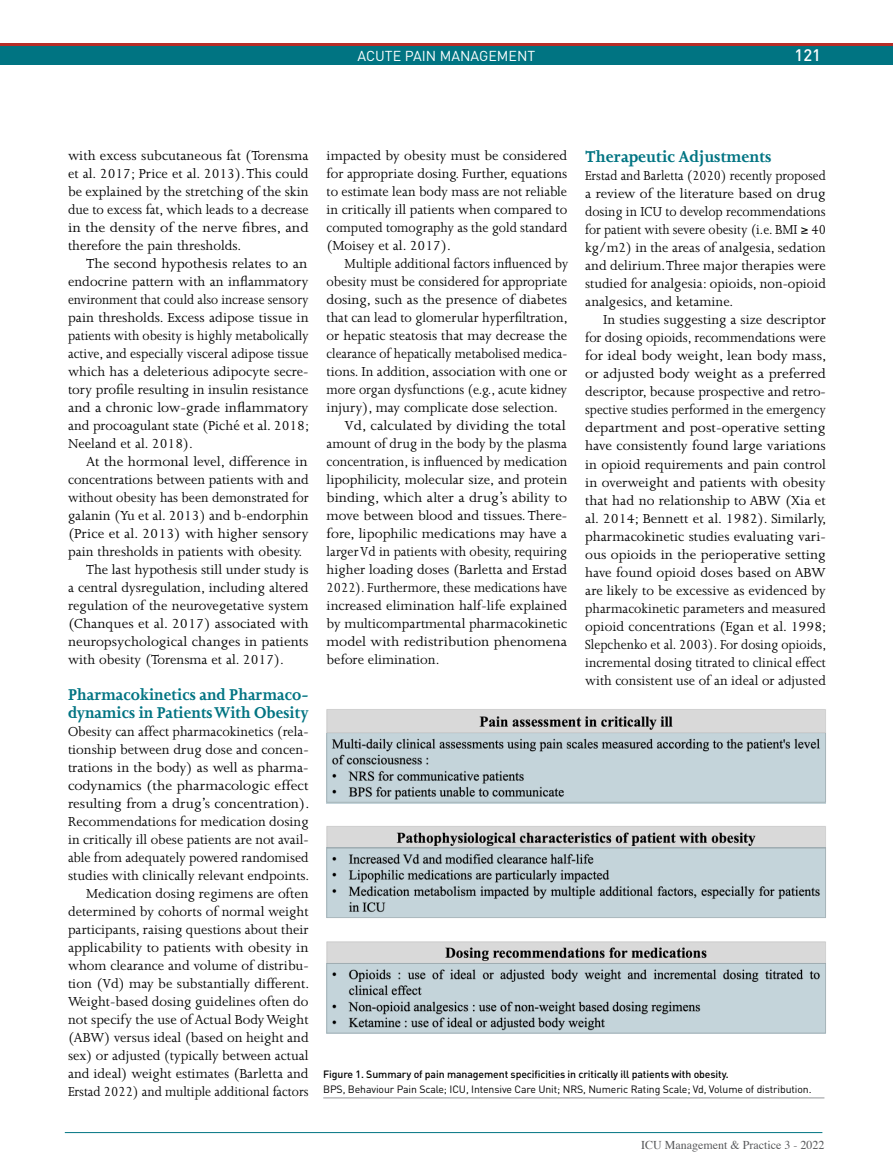
<style>
.page{position:relative;width:893px;height:1174px;background:#fff}
.page>*{position:absolute;margin:0;border:0;box-sizing:border-box;transform-origin:0 0}
.t1{font:700 18px/18px "Joanna";color:#007482;scale:.96 1}
.t2{font:700 18px "Joanna";color:#007482}
.t3{font:500 16.5px "DIN Pro";color:#fff}
.t4{font:15px/18px "Joanna";color:#000;text-align:justify}
.t5{font:15px/18px "Joanna";color:#000;scale:1.06 1}
.t6{font:15px/18px "Joanna";color:#000;text-align:justify;scale:.92 1}
.t7{font:15px "Joanna";color:#000;scale:1.04 1}
.t8{font:15px "Joanna";color:#000;scale:.96 1}
.t9{font:15px "Joanna";color:#000;scale:1.05 1}
.t10{font:15px "Joanna";color:#000;scale:.94 1}
.t11{font:15px "Joanna";color:#000;scale:.95 1}
.t12{font:15px "Joanna";color:#000;scale:.93 1}
.t13{font:15px "Joanna";color:#000;scale:1.07 1}
.t14{font:14.25px "DIN";color:#fff}
.t15{font:12px "Times";color:#58595b}
.t16{font:10.5px "DIN Pro";letter-spacing:-.01em;color:#000}
.t17{font:500 10.5px "DIN Pro";letter-spacing:-.01em;color:#000}
</style>
<div class="page">
<div style="left:0;top:46px;width:893px;height:19px;background:#007482"></div>
<hr style="left:0;top:44px;width:893px;height:2px;background:#b62d27">
<hr style="left:65px;top:1132px;width:757px;height:1px;background:#007482">
<hr style="left:323px;top:1097px;width:501px;height:1px;background:#939598">
<img style="left:326px;top:709px;width:500px;height:325px">
<p class="t14" style="left:358px;top:47px;width:179px">ACUTE PAIN MANAGEMENT</p>
<p class="t3" style="left:795px;top:44px;width:28px">121</p>
<p class="t4" style="left:68px;top:147px;width:242px">with excess subcutaneous fat (Torensma et al. 2017; Price et al. 2013). This could be explained by the stretching of the skin due to excess fat, which leads to a decrease in the density of the nerve fibres, and therefore the pain thresholds.</p>
<p class="t5" style="left:68px;top:255px;width:229px;text-indent:18px">The second hypothesis relates to an endocrine pattern with an inflammatory environment that could also increase sensory pain thresholds. Excess adipose tissue in patients with obesity is highly metabolically active, and especially visceral adipose tissue which has a deleterious adipocyte secre&shy;tory profile resulting in insulin resistance and a chronic low-grade inflammatory and procoagulant state (Piché et al. 2018; Neeland et al. 2018).</p>
<p class="t9" style="left:86px;top:454px;width:212px">At the hormonal level, difference in</p>
<p class="t4" style="left:68px;top:471px;width:242px">concentrations between patients with and</p>
<p class="t8" style="left:68px;top:490px;width:252px">without obesity has been demonstrated for</p>
<p class="t4" style="left:68px;top:507px;width:242px">galanin (Yu et al. 2013) and b-endorphin</p>
<p class="t7" style="left:68px;top:526px;width:233px">(Price et al. 2013) with higher sensory</p>
<p class="t4" style="left:68px;top:543px;width:236px">pain thresholds in patients with obesity.</p>
<p class="t4" style="left:86px;top:561px;width:224px">The last hypothesis still under study is</p>
<p class="t4" style="left:68px;top:579px;width:242px">a central dysregulation, including altered</p>
<p class="t4" style="left:68px;top:597px;width:242px">regulation of the neurovegetative system</p>
<p class="t7" style="left:68px;top:616px;width:233px">(Chanques et al. 2017) associated with</p>
<p class="t7" style="left:68px;top:634px;width:233px">neuropsychological changes in patients</p>
<p class="t4" style="left:68px;top:651px;width:217px">with obesity (Torensma et al. 2017).</p>
<p class="t1" style="left:68px;top:686px;width:252px">Pharmacokinetics and Pharmaco&shy;dynamics in Patients With Obesity</p>
<p class="t4" style="left:68px;top:723px;width:243px;text-align:right">Obesity can affect pharmacokinetics (rela&shy;tionship between drug dose and concen&shy;trations in the body) as well as pharma&shy;codynamics (the pharmacologic effect resulting from a drug’s concentration).<br>Recommendations for medication dosing in critically ill obese patients are not avail&shy;able from adequately powered randomised studies with clinically relevant endpoints.<br>Medication dosing regimens are often determined by cohorts of normal weight participants, raising questions about their applicability to patients with obesity in whom clearance and volume of distribu&shy;tion (Vd) may be substantially different.<br>Weight-based dosing guidelines often do not specify the use of Actual Body Weight (ABW) versus ideal (based on height and sex) or adjusted (typically between actual and ideal) weight estimates (Barletta and Erstad 2022) and multiple additional factors</p>
<p class="t4" style="left:327px;top:147px;width:242px">impacted by obesity must be considered for appropriate dosing. Further, equations to estimate lean body mass are not reliable in critically ill patients when compared to computed tomography as the gold standard (Moisey et al. 2017).</p>
<p class="t10" style="left:345px;top:256px;width:240px">Multiple additional factors influenced by</p>
<p class="t8" style="left:327px;top:274px;width:252px">obesity must be considered for appropriate</p>
<p class="t4" style="left:327px;top:291px;width:242px">dosing, such as the presence of diabetes</p>
<p class="t4" style="left:327px;top:309px;width:243px">that can lead to glomerular hyperfiltration,</p>
<p class="t4" style="left:327px;top:327px;width:242px">or hepatic steatosis that may decrease the</p>
<p class="t6" style="left:327px;top:345px;width:263px">clearance of hepatically metabolised medica-</p>
<p class="t4" style="left:327px;top:363px;width:242px">tions. In addition, association with one or</p>
<p class="t10" style="left:327px;top:382px;width:257px">more organ dysfunctions (e.g., acute kidney</p>
<p class="t4" style="left:327px;top:399px;width:233px">injury), may complicate dose selection.</p>
<p class="t13" style="left:345px;top:418px;width:208px">Vd, calculated by dividing the total</p>
<p class="t4" style="left:327px;top:435px;width:242px">amount of drug in the body by the plasma</p>
<p class="t8" style="left:327px;top:454px;width:252px">concentration, is influenced by medication</p>
<p class="t4" style="left:327px;top:471px;width:242px">lipophilicity, molecular size, and protein</p>
<p class="t9" style="left:327px;top:490px;width:231px">binding, which alter a drug’s ability to</p>
<p class="t4" style="left:327px;top:507px;width:242px">move between blood and tissues. There-</p>
<p class="t7" style="left:327px;top:526px;width:233px">fore, lipophilic medications may have a</p>
<p class="t11" style="left:327px;top:544px;width:255px">larger Vd in patients with obesity, requiring</p>
<p class="t4" style="left:327px;top:561px;width:242px">higher loading doses (Barletta and Erstad</p>
<p class="t12" style="left:327px;top:580px;width:260px">2022). Furthermore, these medications have</p>
<p class="t4" style="left:327px;top:597px;width:242px">increased elimination half-life explained</p>
<p class="t4" style="left:327px;top:615px;width:242px">by multicompartmental pharmacokinetic</p>
<p class="t9" style="left:327px;top:634px;width:231px">model with redistribution phenomena</p>
<p class="t4" style="left:327px;top:651px;width:114px">before elimination.</p>
<p class="t2" style="left:585px;top:147px;width:188px">Therapeutic Adjustments</p>
<p class="t6" style="left:585px;top:167px;width:263px">Erstad and Barletta (2020) recently proposed a review of the literature based on drug dosing in ICU to develop recommendations for patient with severe obesity (i.e. BMI ≥ 40 kg/m2) in the areas of analgesia, sedation and delirium. Three major therapies were studied for analgesia: opioids, non-opioid analgesics, and ketamine.</p>
<p class="t4" style="left:585px;top:311px;width:243px;text-indent:18px">In studies suggesting a size descriptor for dosing opioids, recommendations were for ideal body weight, lean body mass, or adjusted body weight as a preferred descriptor, because prospective and retro&shy;spective studies performed in the emergency department and post-operative setting have consistently found large variations in opioid requirements and pain control in overweight and patients with obesity that had no relationship to ABW (Xia et al. 2014; Bennett et al. 1982). Similarly, pharmacokinetic studies evaluating vari&shy;ous opioids in the perioperative setting have found opioid doses based on ABW are likely to be excessive as evidenced by pharmacokinetic parameters and measured opioid concentrations (Egan et al. 1998; Slepchenko et al. 2003). For dosing opioids, incremental dosing titrated to clinical effect with consistent use of an ideal or adjusted</p>
<p class="t17" style="left:323px;top:1067px;width:407px">Figure 1. Summary of pain management specificities in critically ill patients with obesity.</p>
<p class="t16" style="left:323px;top:1082px;width:490px">BPS, Behaviour Pain Scale; ICU, Intensive Care Unit; NRS, Numeric Rating Scale; Vd, Volume of distribution.</p>
<p class="t15" style="left:641px;top:1134px;width:185px">ICU Management &amp; Practice 3 - 2022</p>
</div>
